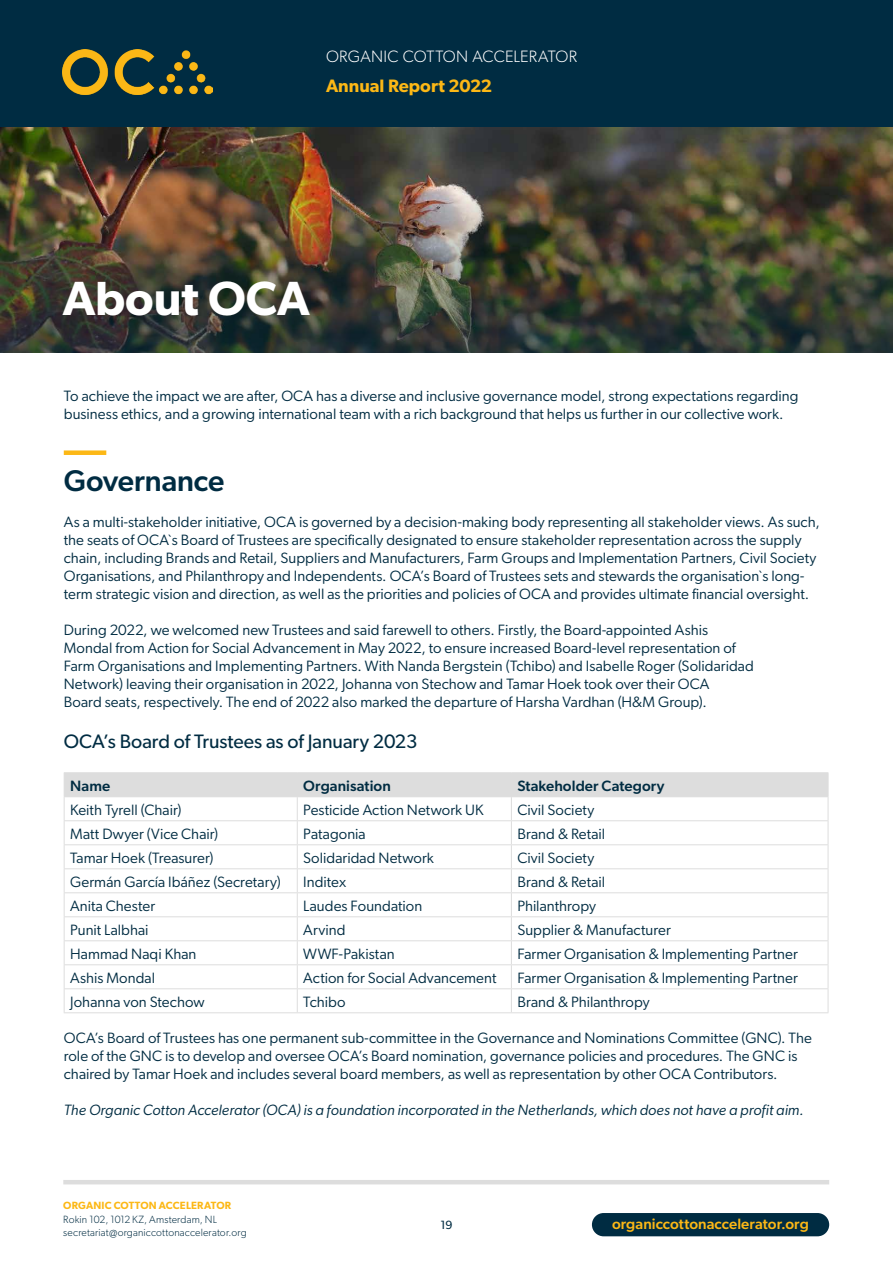
<style>
.page{position:relative;width:893px;height:1263px;background:#fff}
.page>*{position:absolute;margin:0;border:0;box-sizing:border-box;transform-origin:0 0}
.t1{font:600 48px "Gibson";letter-spacing:-.005em;color:#fff}
.t2{font:500 30px "Gibson";letter-spacing:-.005em;color:#002c42}
.t3{font:19.5px "Gibson";letter-spacing:-.005em;color:#002c42}
.t4{font:600 18px "Gibson";color:#fcb816}
.t5{font:300 16.5px "Gibson";letter-spacing:.01em;color:#fff}
.t6{font:15px/18px "Gibson";letter-spacing:.005em;color:#002c42}
.t7{font:italic 15px "Gibson";letter-spacing:.005em;color:#002c42}
.t8{font:500 15px "Gibson";letter-spacing:.005em;color:#002c42}
.t9{font:500 15px "Gibson";letter-spacing:.005em;color:#fcb816}
.t10{font:12px "Gibson";color:#002c42}
.t11{font:300 10.5px/13.5px "Gibson";letter-spacing:.015em;color:#002c42}
.t12{font:600 10.5px "Gibson";letter-spacing:.015em;color:#fcb816}
</style>
<div class="page">
<div style="left:0;top:0;width:893px;height:128px;background:#002c42"></div>
<img style="left:63px;top:49px;width:149px;height:46px">
<hr style="left:63px;top:1180px;width:766px;height:4px;background:#ddd">
<div style="left:592px;top:1213px;width:237px;height:23px;background:#002c42;border-radius:12px"></div>
<img style="left:0;top:128px;width:893px;height:225px">
<div style="left:64px;top:450px;width:42px;height:5px;background:#fcb816"></div>
<hr style="left:64px;top:772px;width:233px;height:1px;background:#ddd">
<hr style="left:297px;top:772px;width:214px;height:1px;background:#ddd">
<hr style="left:511px;top:772px;width:317px;height:1px;background:#ddd">
<svg style="left:64px;top:773px;width:765px;height:239px"></svg>
<hr style="left:64px;top:1012px;width:233px;height:1px;background:#ddd">
<hr style="left:297px;top:1012px;width:214px;height:1px;background:#ddd">
<hr style="left:511px;top:1012px;width:317px;height:1px;background:#ddd">
<p class="t5" style="left:326px;top:47px;width:252px">ORGANIC COTTON ACCELERATOR</p>
<p class="t4" style="left:326px;top:75px;width:168px">Annual Report 2022</p>
<h1 class="t1" style="left:63px;top:269px;width:249px">About OCA</h1>
<p class="t6" style="left:64px;top:387px;width:736px">To achieve the impact we are after, OCA has a diverse and inclusive governance model, strong expectations regarding business ethics, and a growing international team with a rich background that helps us further in our collective work.</p>
<h2 class="t2" style="left:64px;top:463px;width:162px">Governance</h2>
<p class="t6" style="left:64px;top:513px;width:757px">As a multi-stakeholder initiative, OCA is governed by a decision-making body representing all stakeholder views. As such, the seats of OCA`s Board of Trustees are specifically designated to ensure stakeholder representation across the supply chain, including Brands and Retail, Suppliers and Manufacturers, Farm Groups and Implementation Partners, Civil Society Organisations, and Philanthropy and Independents. OCA’s Board of Trustees sets and stewards the organisation`s long&shy;term strategic vision and direction, as well as the priorities and policies of OCA and provides ultimate financial oversight.</p>
<p class="t6" style="left:64px;top:621px;width:692px">During 2022, we welcomed new Trustees and said farewell to others. Firstly, the Board-appointed Ashis Mondal from Action for Social Advancement in May 2022, to ensure increased Board-level representation of Farm Organisations and Implementing Partners. With Nanda Bergstein (Tchibo) and Isabelle Roger (Solidaridad Network) leaving their organisation in 2022, Johanna von Stechow and Tamar Hoek took over their OCA<br>Board seats, respectively. The end of 2022 also marked the departure of Harsha Vardhan (H&amp;M Group).</p>
<h3 class="t3" style="left:64px;top:730px;width:355px">OCA’s Board of Trustees as of January 2023</h3>
<p class="t8" style="left:70px;top:777px;width:42px">Name</p>
<p class="t8" style="left:303px;top:777px;width:89px">Organisation</p>
<p class="t8" style="left:517px;top:777px;width:149px">Stakeholder Category</p>
<p class="t6" style="left:70px;top:800px;width:113px">Keith Tyrell (Chair)</p>
<p class="t6" style="left:303px;top:800px;width:182px">Pesticide Action Network UK</p>
<p class="t6" style="left:517px;top:800px;width:78px">Civil Society</p>
<p class="t6" style="left:70px;top:824px;width:150px">Matt Dwyer (Vice Chair)</p>
<p class="t6" style="left:303px;top:824px;width:64px">Patagonia</p>
<p class="t6" style="left:517px;top:824px;width:89px">Brand &amp; Retail</p>
<p class="t6" style="left:70px;top:848px;width:145px">Tamar Hoek (Treasurer)</p>
<p class="t6" style="left:303px;top:848px;width:132px">Solidaridad Network</p>
<p class="t6" style="left:517px;top:848px;width:78px">Civil Society</p>
<p class="t6" style="left:70px;top:872px;width:212px">Germán García Ibáñez (Secretary)</p>
<p class="t6" style="left:303px;top:872px;width:44px">Inditex</p>
<p class="t6" style="left:517px;top:872px;width:89px">Brand &amp; Retail</p>
<p class="t6" style="left:70px;top:896px;width:86px">Anita Chester</p>
<p class="t6" style="left:303px;top:896px;width:121px">Laudes Foundation</p>
<p class="t6" style="left:517px;top:896px;width:80px">Philanthropy</p>
<p class="t6" style="left:70px;top:920px;width:80px">Punit Lalbhai</p>
<p class="t6" style="left:303px;top:920px;width:44px">Arvind</p>
<p class="t6" style="left:517px;top:920px;width:155px">Supplier &amp; Manufacturer</p>
<p class="t6" style="left:70px;top:944px;width:128px">Hammad Naqi Khan</p>
<p class="t6" style="left:303px;top:944px;width:93px">WWF-Pakistan</p>
<p class="t6" style="left:517px;top:944px;width:282px">Farmer Organisation &amp; Implementing Partner</p>
<p class="t6" style="left:70px;top:968px;width:87px">Ashis Mondal</p>
<p class="t6" style="left:303px;top:968px;width:195px">Action for Social Advancement</p>
<p class="t6" style="left:517px;top:968px;width:282px">Farmer Organisation &amp; Implementing Partner</p>
<p class="t6" style="left:70px;top:992px;width:136px">Johanna von Stechow</p>
<p class="t6" style="left:303px;top:992px;width:44px">Tchibo</p>
<p class="t6" style="left:517px;top:992px;width:134px">Brand &amp; Philanthropy</p>
<p class="t6" style="left:64px;top:1029px;width:749px">OCA’s Board of Trustees has one permanent sub-committee in the Governance and Nominations Committee (GNC). The role of the GNC is to develop and oversee OCA’s Board nomination, governance policies and procedures. The GNC is chaired by Tamar Hoek and includes several board members, as well as representation by other OCA Contributors.</p>
<p class="t7" style="left:64px;top:1101px;width:741px">The Organic Cotton Accelerator (OCA) is a foundation incorporated in the Netherlands, which does not have a profit aim.</p>
<p class="t12" style="left:63px;top:1199px;width:169px">ORGANIC COTTON ACCELERATOR</p>
<p class="t11" style="left:63px;top:1212px;width:185px">Rokin 102, 1012 KZ, Amsterdam, NL secretariat@organiccottonaccelerator.org</p>
<p class="t10" style="left:440px;top:1218px;width:14px">19</p>
<p class="t9" style="left:612px;top:1215px;width:198px">organiccottonaccelerator.org</p>
</div>
